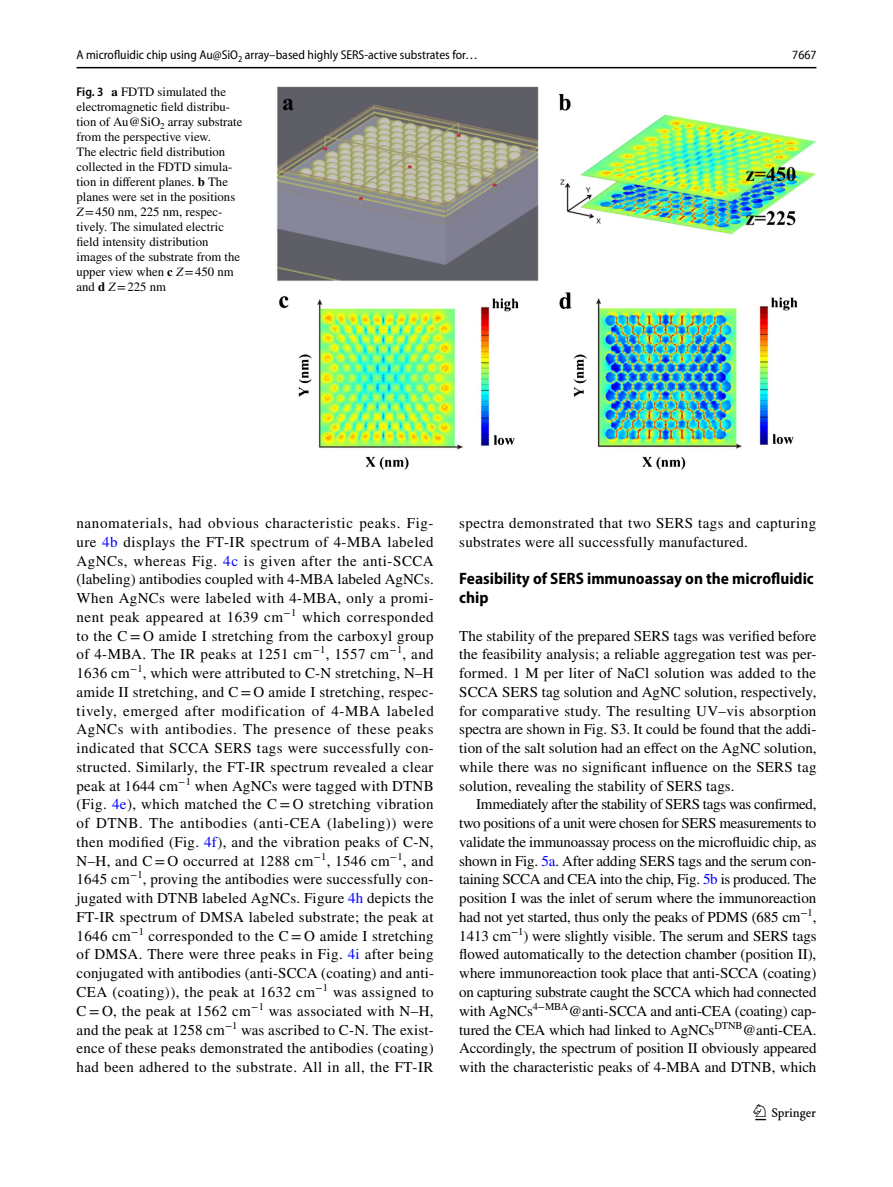
<style>
.page{position:relative;width:893px;height:1187px;background:#fff}
.page>*{position:absolute;margin:0;border:0;box-sizing:border-box;transform-origin:0 0}
.t1{font:22.5px "Springnew Regular 3";color:#000}
.t2{font:700 semi-condensed 16.5px/18.8px "Myriad Pro";color:#000}
.t3{font:15px/18.8px "STIX";letter-spacing:.02em;color:#000;text-align:justify}
.t4{font:12.75px/15px "STIX";color:#000}
.t5{font:12.75px "Myriad Pro Semi Cn 3";color:#000}
.t6{font:semi-condensed 12.75px "Myriad Pro Unic";color:#000}
.s1{font-family:"Myriad Pro";font-weight:600;font-stretch:semi-condensed}
.s2{font-weight:700}
.s3{font-style:italic}
.s4{color:#00f}
</style>
<div class="page">
<hr style="left:77px;top:67px;width:739px;height:1px;background:#000">
<img style="left:276px;top:87px;width:540px;height:383px">
<p class="t5" style="left:77px;top:48px;width:403px">A microfluidic chip using Au@SiO<sub>2</sub> array–based highly SERS‑active substrates for…</p>
<p class="t4" style="left:77px;top:85px;width:167px"><span class="s1">Fig. 3</span> <span class="s2">a</span> FDTD simulated the electromagnetic field distribu&shy;tion of Au@SiO<sub>2</sub> array substrate from the perspective view.<br>The electric field distribution collected in the FDTD simula&shy;tion in different planes. <span class="s2">b</span> The planes were set in the positions<br><span class="s3">Z</span>=450 nm, 225 nm, respec&shy;tively. The simulated electric field intensity distribution images of the substrate from the upper view when <span class="s2">c</span> <span class="s3">Z</span>=450 nm and <span class="s2">d</span> <span class="s3">Z</span>=225 nm</p>
<p class="t6" style="left:792px;top:50px;width:26px">7667</p>
<p class="t3" style="left:77px;top:514px;width:359px">nanomaterials, had obvious characteristic peaks. Fig&shy;ure <span class="s4">4b</span> displays the FT-IR spectrum of 4-MBA labeled AgNCs, whereas Fig. <span class="s4">4c</span> is given after the anti-SCCA (labeling) antibodies coupled with 4-MBA labeled AgNCs.<br>When AgNCs were labeled with 4-MBA, only a promi&shy;nent peak appeared at 1639 cm<sup>−1</sup> which corresponded to the C = O amide I stretching from the carboxyl group of 4-MBA. The IR peaks at 1251 cm<sup>−1</sup>, 1557 cm<sup>−1</sup>, and 1636 cm<sup>−1</sup>, which were attributed to C-N stretching, N–H amide II stretching, and C= O amide I stretching, respec&shy;tively, emerged after modification of 4-MBA labeled AgNCs with antibodies. The presence of these peaks indicated that SCCA SERS tags were successfully con&shy;structed. Similarly, the FT-IR spectrum revealed a clear peak at 1644 cm<sup>−1</sup> when AgNCs were tagged with DTNB (Fig. <span class="s4">4e</span>), which matched the C = O stretching vibration of DTNB. The antibodies (anti-CEA (labeling)) were then modified (Fig. <span class="s4">4f</span>), and the vibration peaks of C-N, N–H, and C= O occurred at 1288 cm<sup>−1</sup>, 1546 cm<sup>−1</sup>, and 1645 cm<sup>−1</sup>, proving the antibodies were successfully con&shy;jugated with DTNB labeled AgNCs. Figure <span class="s4">4h</span> depicts the FT-IR spectrum of DMSA labeled substrate; the peak at 1646 cm<sup>−1</sup> corresponded to the C= O amide I stretching of DMSA. There were three peaks in Fig. <span class="s4">4i</span> after being conjugated with antibodies (anti-SCCA (coating) and anti-CEA (coating)), the peak at 1632 cm<sup>−1</sup> was assigned to C = O, the peak at 1562 cm<sup>−1</sup> was associated with N–H, and the peak at 1258 cm<sup>−1</sup> was ascribed to C-N. The exist&shy;ence of these peaks demonstrated the antibodies (coating) had been adhered to the substrate. All in all, the FT-IR</p>
<p class="t3" style="left:459px;top:514px;width:358px">spectra demonstrated that two SERS tags and capturing substrates were all successfully manufactured.</p>
<p class="t2" style="left:459px;top:569px;width:356px">Feasibility of SERS immunoassay on the microfluidic chip</p>
<p class="t3" style="left:459px;top:627px;width:359px">The stability of the prepared SERS tags was verified before the feasibility analysis; a reliable aggregation test was per&shy;formed. 1 M per liter of NaCl solution was added to the SCCA SERS tag solution and AgNC solution, respectively, for comparative study. The resulting UV–vis absorption spectra are shown in Fig. S3. It could be found that the addi&shy;tion of the salt solution had an effect on the AgNC solution, while there was no significant influence on the SERS tag solution, revealing the stability of SERS tags.</p>
<p class="t3" style="left:459px;top:796px;width:359px;text-indent:17px">Immediately after the stability of SERS tags was confirmed, two positions of a unit were chosen for SERS measurements to validate the immunoassay process on the microfluidic chip, as shown in Fig. <span class="s4">5a</span>. After adding SERS tags and the serum con&shy;taining SCCA and CEA into the chip, Fig. <span class="s4">5b</span> is produced. The position I was the inlet of serum where the immunoreaction had not yet started, thus only the peaks of PDMS (685 cm<sup>−1</sup>, 1413 cm<sup>−1</sup>) were slightly visible. The serum and SERS tags flowed automatically to the detection chamber (position II), where immunoreaction took place that anti-SCCA (coating) on capturing substrate caught the SCCA which had connected with AgNCs<sup>4−MBA</sup>@anti-SCCA and anti-CEA (coating) cap&shy;tured the CEA which had linked to AgNCs<sup>DTNB</sup>@anti-CEA.<br>Accordingly, the spectrum of position II obviously appeared with the characteristic peaks of 4-MBA and DTNB, which</p>
<h1 class="t1" style="left:755px;top:1104px;width:62px">1 3</h1>
</div>
